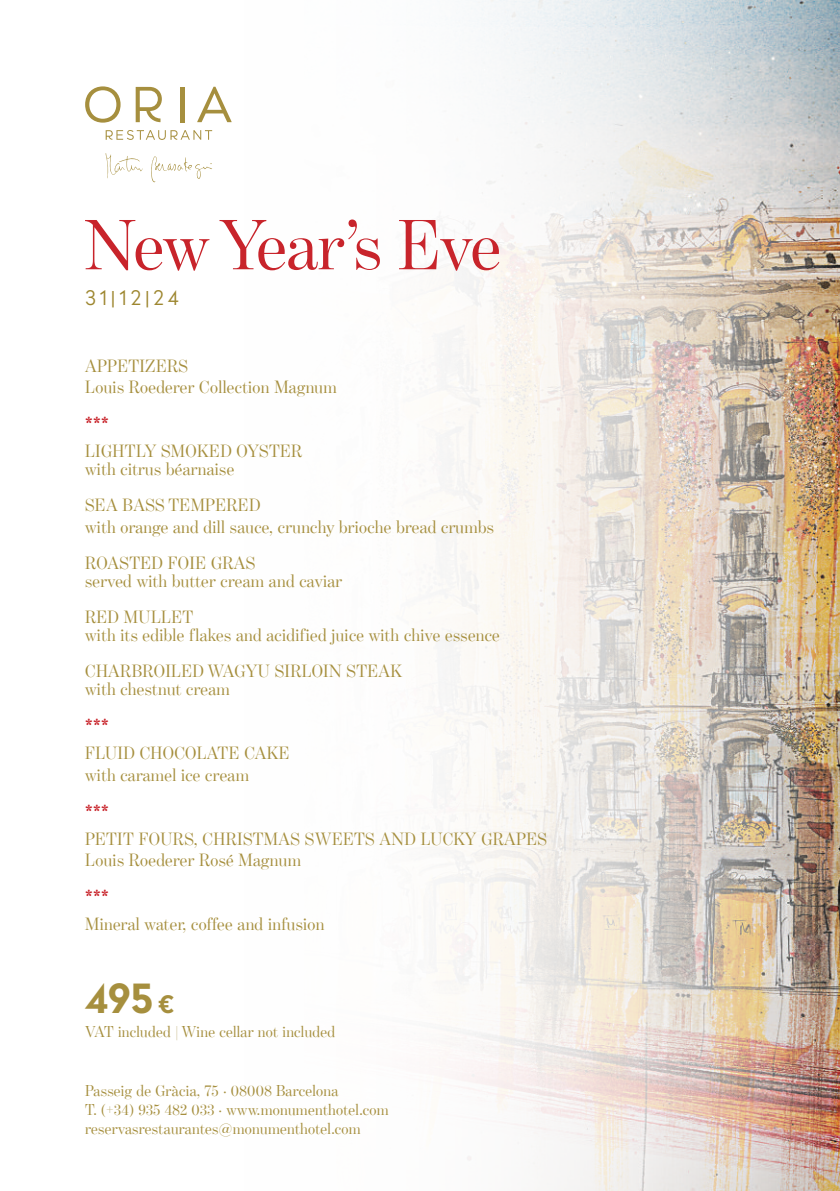
<style>
.page{position:relative;width:840px;height:1191px;background:#fff}
.page>*{position:absolute;margin:0;border:0;box-sizing:border-box;transform-origin:0 0}
.t1{font:72px "Benton Mod Disp";letter-spacing:-.01em;color:#c8242b}
.t2{font:700 40px "Radikal";color:#a68f3e}
.t3{font:300 20px "Radikal";color:#9d862f}
.t4{font:18px/21.6px "Benton Mod Disp";letter-spacing:.02em;color:#a68f3e}
.t5{font:700 18px "Benton Mod Disp";color:#c8242b}
.t6{font:16px/19.2px "Benton Mod Disp";letter-spacing:.02em;color:#a68f3e}
.s1{font-size:24px}
</style>
<div class="page">
<img style="left:105px;top:0;width:734px;height:1191px">
<svg style="left:85px;top:86px;width:35px;height:37px"></svg>
<svg style="left:197px;top:87px;width:34px;height:35px"></svg>
<hr style="left:180px;top:87px;width:4px;height:35px;background:#a68f3e">
<svg style="left:136px;top:87px;width:26px;height:35px"></svg>
<svg style="left:106px;top:130px;width:106px;height:10px"></svg>
<svg style="left:105px;top:153px;width:107px;height:29px"></svg>
<h1 class="t1" style="left:85px;top:205px;width:417px">New Year’s Eve</h1>
<p class="t3" style="left:85px;top:284px;width:95px">31|12|24</p>
<p class="t4" style="left:85px;top:355px;width:253px">APPETIZERS<br>Louis Roederer Collection Magnum</p>
<p class="t5" style="left:85px;top:413px;width:25px">***</p>
<p class="t4" style="left:85px;top:442px;width:219px;line-height:18px">LIGHTLY SMOKED OYSTER with citrus béarnaise</p>
<p class="t4" style="left:85px;top:494px;width:410px">SEA BASS TEMPERED<br>with orange and dill sauce, crunchy brioche bread crumbs</p>
<p class="t4" style="left:85px;top:554px;width:258px;line-height:18px">ROASTED FOIE GRAS<br>served with butter cream and caviar</p>
<p class="t4" style="left:85px;top:608px;width:416px;line-height:18px">RED MULLET<br>with its edible flakes and acidified juice with chive essence</p>
<p class="t4" style="left:85px;top:662px;width:318px;line-height:18px">CHARBROILED WAGYU SIRLOIN STEAK with chestnut cream</p>
<p class="t5" style="left:85px;top:715px;width:25px">***</p>
<p class="t4" style="left:85px;top:742px;width:206px">FLUID CHOCOLATE CAKE with caramel ice cream</p>
<p class="t5" style="left:85px;top:800px;width:25px">***</p>
<p class="t4" style="left:85px;top:828px;width:463px">PETIT FOURS, CHRISTMAS SWEETS AND LUCKY GRAPES<br>Louis Roederer Rosé Magnum</p>
<p class="t5" style="left:85px;top:886px;width:25px">***</p>
<p class="t4" style="left:85px;top:913px;width:241px">Mineral water, coffee and infusion</p>
<h2 class="t2" style="left:85px;top:969px;width:90px">495 <span class="s1">€</span></h2>
<p class="t6" style="left:85px;top:1021px;width:251px">VAT included | Wine cellar not included</p>
<p class="t6" style="left:85px;top:1080px;width:305px">Passeig de Gràcia, 75 · 08008 Barcelona<br>T. (+34) 935 482 033 · www.monumenthotel.com reservasrestaurantes@monumenthotel.com</p>
</div>
